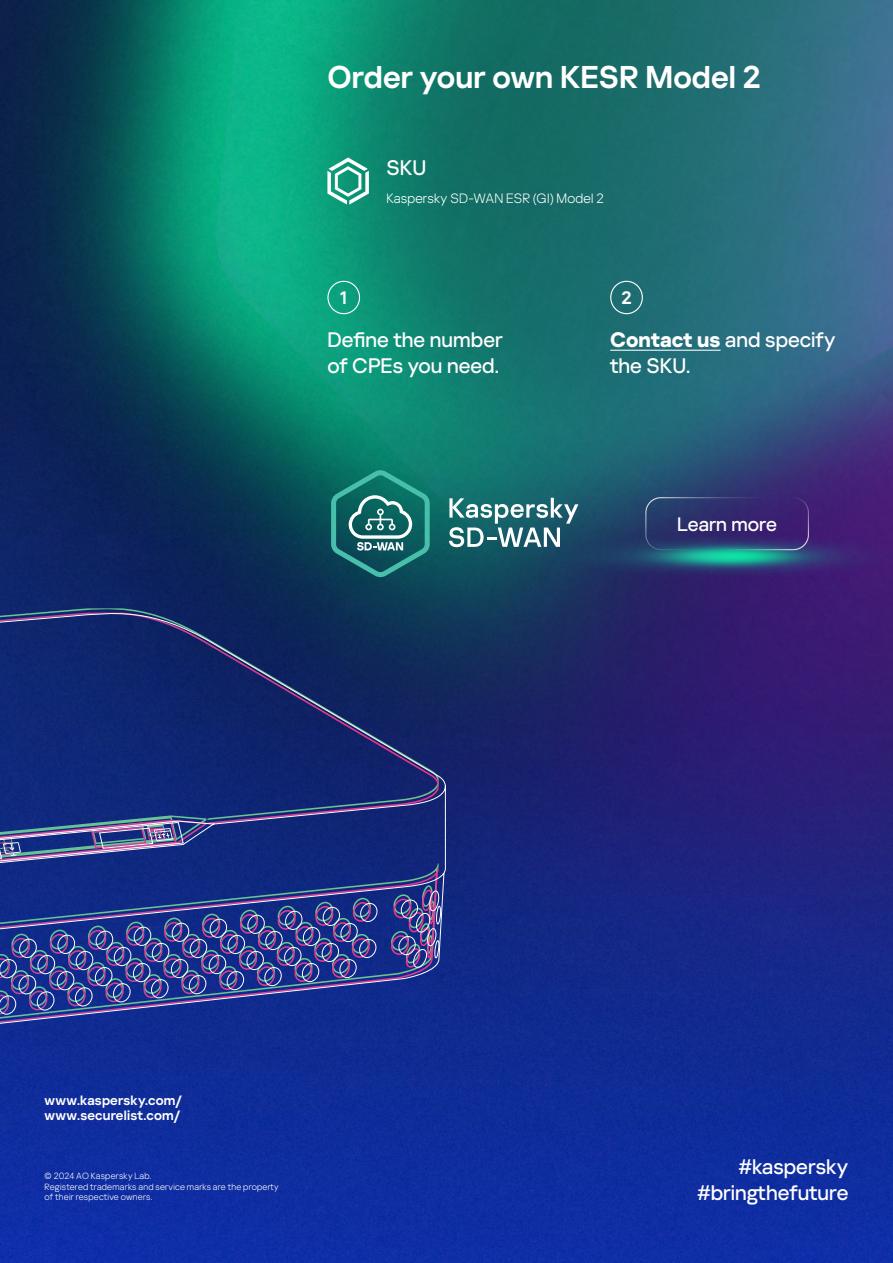
<style>
.page{position:relative;width:893px;height:1263px;background:#fff}
.page>*{position:absolute;margin:0;border:0;box-sizing:border-box;transform-origin:0 0}
.t1{font:600 31.5px "Kaspersky Sans Display";color:#fff}
.t2{font:500 21px/25.5px "Kaspersky Sans Display";color:#fff}
.t3{font:500 19.5px "Kaspersky Sans Display";color:#fff}
.t4{font:600 18px "Kaspersky Sans Display";color:#fff}
.t5{font:600 13.5px/15px "Kaspersky Sans Display";letter-spacing:.015em;color:#fff}
.t6{font:300 13.5px "Kaspersky Sans Display";letter-spacing:.015em;color:#fff}
.t7{font:300 9px/10.5px "Kaspersky Sans Display";letter-spacing:.025em;color:#fff}
.s1{font-weight:700}
</style>
<div class="page">
<img style="left:0;top:0;width:893px;height:1263px">
<svg style="left:327px;top:158px;width:42px;height:47px"></svg>
<hr style="left:610px;top:350px;width:111px;height:1px;background:#fff">
<div style="left:327px;top:281px;width:33px;height:33px;border:1px solid #fff;border-radius:50%"></div>
<div style="left:610px;top:281px;width:33px;height:33px;border:1px solid #fff;border-radius:50%"></div>
<svg style="left:449px;top:498px;width:129px;height:49px"></svg>
<svg style="left:331px;top:470px;width:99px;height:107px;background:#277976"></svg>
<img style="left:542px;top:531px;width:351px;height:49px">
<div style="left:645px;top:497px;width:164px;height:53px;border:1px solid #fff;border-radius:15px"></div>
<svg style="left:0;top:613px;width:446px;height:465px;background:#1f327f"></svg>
<h1 class="t1" style="left:327px;top:54px;width:435px">Order your own KESR Model 2</h1>
<h2 class="t2" style="left:386px;top:154px;width:41px">SKU</h2>
<h3 class="t6" style="left:386px;top:189px;width:219px">Kaspersky SD-WAN ESR (GI) Model 2</h3>
<h3 class="t4" style="left:340px;top:284px;width:8px">1</h3>
<h3 class="t4" style="left:621px;top:284px;width:12px">2</h3>
<h2 class="t2" style="left:327px;top:326px;width:177px">Define the number of CPEs you need.</h2>
<h2 class="t2" style="left:610px;top:326px;width:227px"><span class="s1">Contact us</span> and specify the SKU.</h2>
<h3 class="t3" style="left:677px;top:510px;width:101px">Learn more</h3>
<h3 class="t5" style="left:45px;top:1091px;width:139px">www.kaspersky.com/ www.securelist.com/</h3>
<p class="t7" style="left:45px;top:1170px;width:236px">© 2024 AO Kaspersky Lab.<br>Registered trademarks and service marks are the property of their respective owners.</p>
<h2 class="t2" style="left:697px;top:1152px;width:153px;text-align:right">#kaspersky #bringthefuture</h2>
</div>
